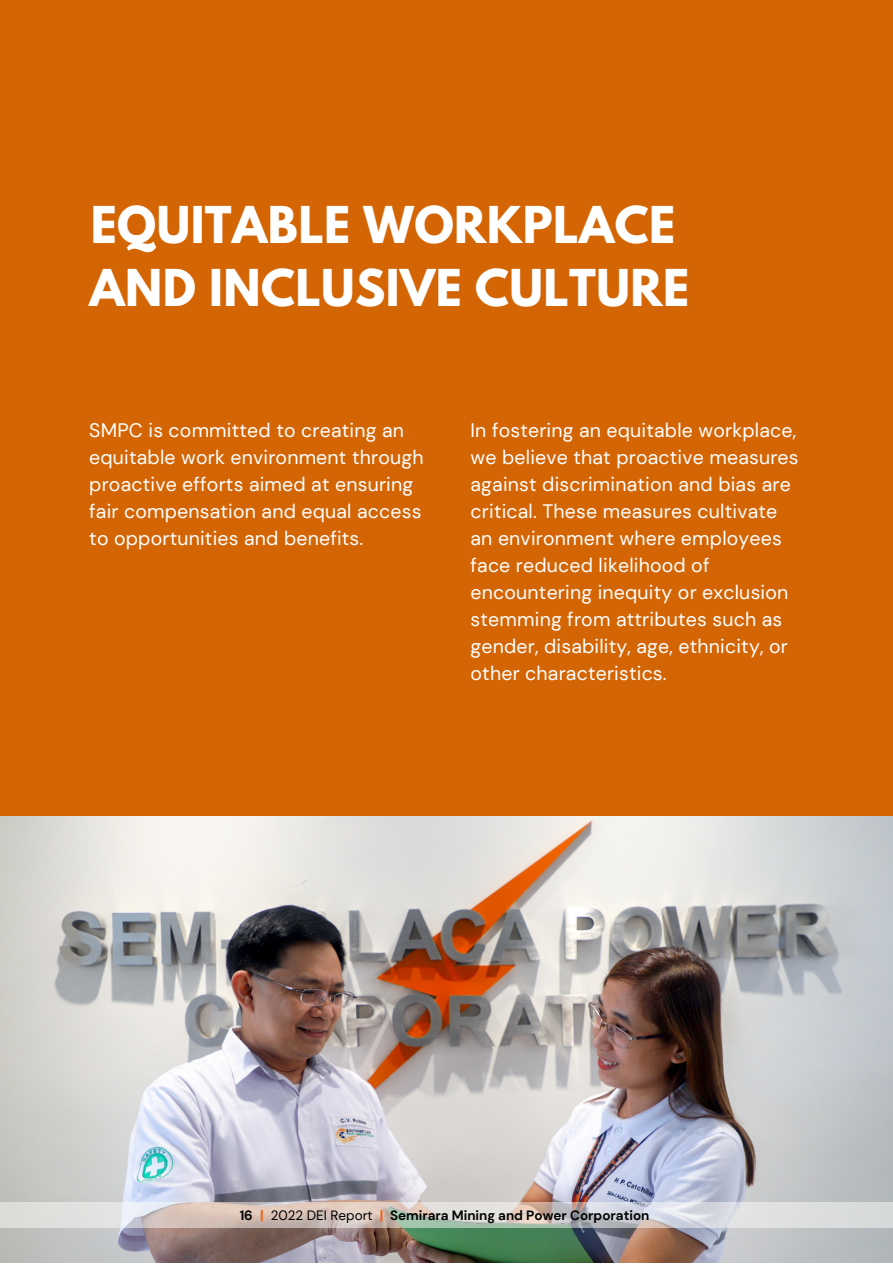
<style>
.page{position:relative;width:893px;height:1264px;background:#fff}
.page>*{position:absolute;margin:0;border:0;box-sizing:border-box;transform-origin:0 0}
.t1{font:700 45px "League Spartan";letter-spacing:.01em;color:#fff}
.t2{font:19.5px/27px "DM Sans";letter-spacing:.01em;color:#fff}
.t3{font:700 13.5px "DM Sans";color:#000}
.s1{color:#ff5400}
.s2{font-weight:400}
</style>
<div class="page">
<div style="left:0;top:0;width:892px;height:1262px;background:#d46505"></div>
<img style="left:0;top:816px;width:892px;height:446px">
<svg style="left:0;top:1202px;width:892px;height:25px;background:#d5d1cd"></svg>
<p class="t1" style="left:91px;top:202px;width:586px">EQUITABLE WORKPLACE</p>
<p class="t1" style="left:89px;top:265px;width:601px">AND INCLUSIVE CULTURE</p>
<p class="t2" style="left:89px;top:417px;width:336px">SMPC is committed to creating an equitable work environment through proactive efforts aimed at ensuring fair compensation and equal access to opportunities and benefits.</p>
<p class="t2" style="left:470px;top:417px;width:329px">In fostering an equitable workplace, we believe that proactive measures against discrimination and bias are critical. These measures cultivate an environment where employees face reduced likelihood of encountering inequity or exclusion stemming from attributes such as gender, disability, age, ethnicity, or other characteristics.</p>
<p class="t3" style="left:240px;top:1206px;width:411px">16 <span class="s1">|</span> <span class="s2">2022 DEI Report</span> <span class="s1">|</span> Semirara Mining and Power Corporation</p>
</div>
